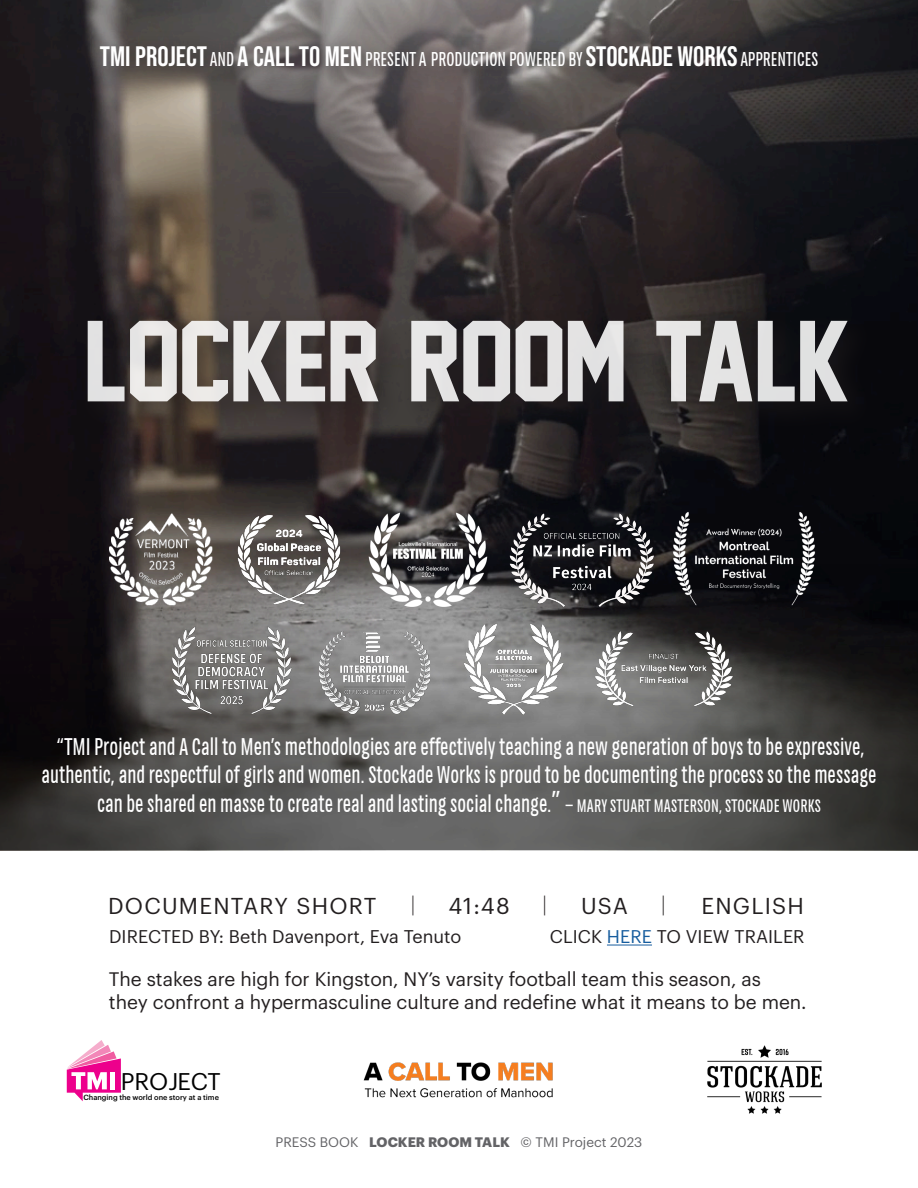
<style>
.page{position:relative;width:918px;height:1188px;background:#fff}
.page>*{position:absolute;margin:0;border:0;box-sizing:border-box;transform-origin:0 0}
.t1{font:24px/28.5px "Chartwell Bars";color:#fff;text-align:center}
.t2{font:23.7px "Graphik";letter-spacing:-.005em;color:#000}
.t3{font:22.5px "Graphik";letter-spacing:.055em;color:#231f20}
.t4{font:19.8px "Chartwell Bars";color:#fff}
.t5{font:19.2px "Graphik";letter-spacing:-.005em;color:#231f20}
.t6{font:18px "Graphik";letter-spacing:.005em;color:#231f20}
.t7{font:13.5px "Graphik";color:#636366}
.t8{font:500 7.35px "Graphik";color:#000}
.s1{font-family:"Bebas Neue";font-size:28.2px}
.s2{font-size:30px}
.s3{font-size:18px}
.s4{font-family:"Hira Min Pro N W3"}
.s5{color:#175d9e}
.s6{font-weight:700}
</style>
<div class="page">
<hr style="left:607px;top:945px;width:45px;height:1px;background:#175d9e">
<img style="left:363px;top:1062px;width:190px;height:36px">
<img style="left:707px;top:1045px;width:115px;height:69px">
<svg style="left:67px;top:1040px;width:54px;height:61px"></svg>
<div style="left:110px;top:1072px;width:5px;height:17px;background:#fff"></div>
<img style="left:0;top:0;width:918px;height:331px">
<svg style="left:0;top:331px;width:918px;height:519px;background:#383636"></svg>
<div style="left:75px;top:308px;width:802px;height:126px;background:#231f20;opacity:.75"></div>
<svg style="left:88px;top:321px;width:760px;height:80px;background:#939090"></svg>
<div style="left:85px;top:29px;width:758px;height:65px;background:#231f20;opacity:.75"></div>
<img style="left:229px;top:505px;width:121px;height:108px">
<img style="left:108px;top:512px;width:106px;height:96px">
<img style="left:670px;top:510px;width:148px;height:98px">
<img style="left:509px;top:511px;width:147px;height:97px">
<img style="left:361px;top:505px;width:134px;height:109px">
<img style="left:319px;top:624px;width:110px;height:91px">
<img style="left:172px;top:626px;width:120px;height:90px">
<img style="left:591px;top:625px;width:147px;height:88px">
<img style="left:462px;top:623px;width:103px;height:93px">
<p class="t4" style="left:100px;top:47px;width:720px"><span class="s1">TMI PROJECT</span> AND <span class="s1">A CALL TO MEN</span> PRESENT A PRODUCTION POWERED BY <span class="s1">STOCKADE WORKS</span> APPRENTICES</p>
<p class="t1" style="left:42px;top:732px;width:836px">“TMI Project and A Call to Men’s methodologies are effectively teaching a new generation of boys to be expressive, authentic, and respectful of girls and women. Stockade Works is proud to be documenting the process so the message can be shared en masse to create real and lasting social change.<span class="s2">”</span> <span class="s3">— MARY STUART MASTERSON, STOCKADE WORKS</span></p>
<p class="t3" style="left:108px;top:889px;width:697px">DOCUMENTARY SHORT <span class="s4">︱</span> 41:48 <span class="s4">︱</span> USA <span class="s4">︱</span> ENGLISH</p>
<p class="t6" style="left:109px;top:923px;width:354px">DIRECTED BY: Beth Davenport, Eva Tenuto</p>
<p class="t6" style="left:550px;top:923px;width:256px">CLICK <span class="s5">HERE</span> TO VIEW TRAILER</p>
<p class="t5" style="left:109px;top:965px;width:653px">The stakes are high for Kingston, NY’s varsity football team this season, as</p>
<p class="t5" style="left:109px;top:988px;width:699px">they confront a hypermasculine culture and redefine what it means to be men.</p>
<p class="t2" style="left:121px;top:1063px;width:101px">PROJECT</p>
<p class="t8" style="left:83px;top:1092px;width:137px">Changing the world one story at a time</p>
<p class="t7" style="left:276px;top:1132px;width:368px">PRESS BOOK <span class="s6">LOCKER ROOM TALK</span> © TMI Project 2023</p>
</div>
